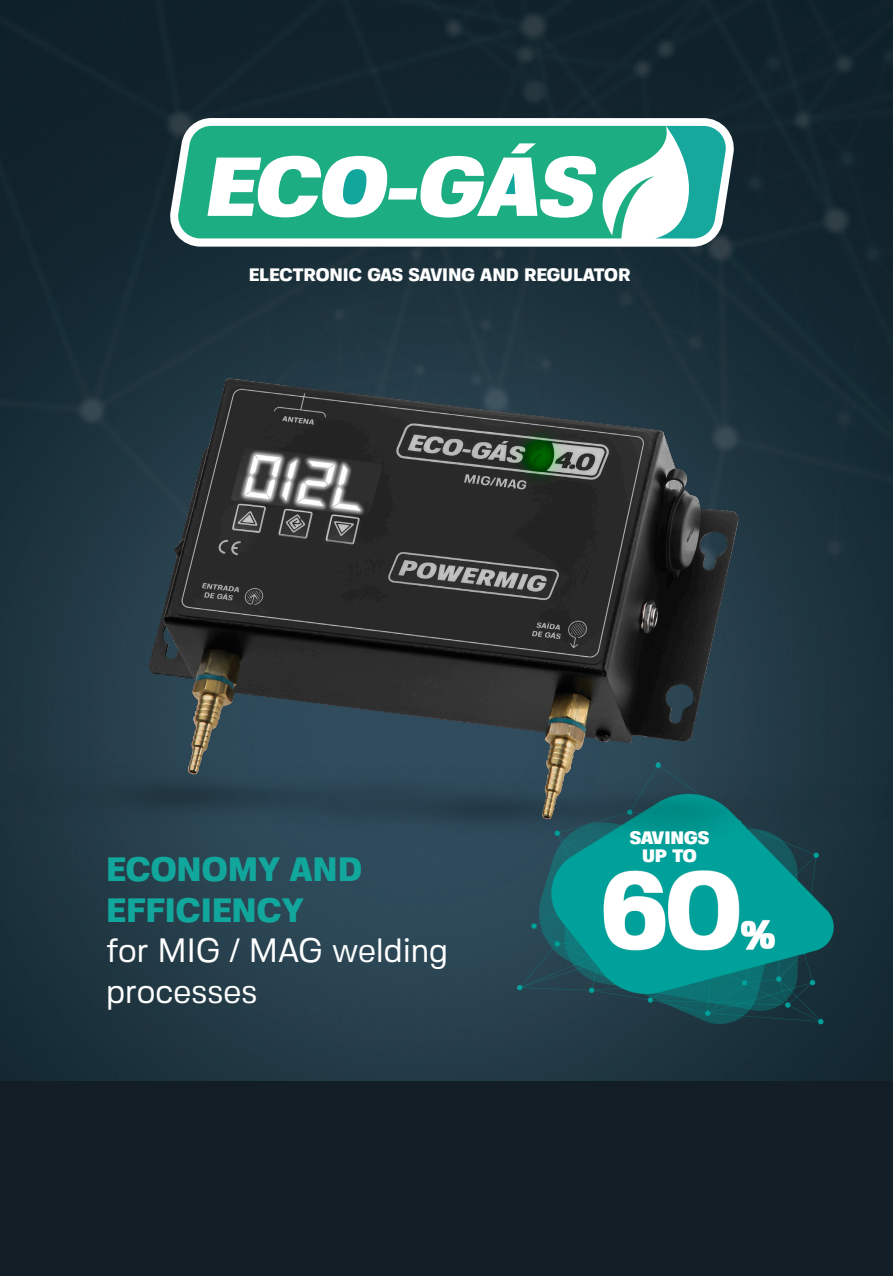
<style>
.page{position:relative;width:893px;height:1276px;background:#fff}
.page>*{position:absolute;margin:0;border:0;box-sizing:border-box;transform-origin:0 0}
.t1{font:33.75px/40.5px "Fivo Sans";color:#fff;scale:.96 1}
.t2{font:800 33.75px "Fivo Sans";color:#12a79d;scale:.96 1}
.t3{font:800 18px "Fivo Sans";color:#fff;scale:.96 1}
.t4{font:900 18px "Fivo Sans";letter-spacing:-.005em;color:#fff;scale:.96 1}
</style>
<div class="page">
<img style="left:0;top:0;width:893px;height:1081px">
<div style="left:0;top:1081px;width:893px;height:195px;background:#131d25"></div>
<img style="left:499px;top:888px;width:351px;height:151px">
<svg style="left:169px;top:118px;width:566px;height:95px"></svg>
<svg style="left:674px;top:126px;width:52px;height:87px"></svg>
<svg style="left:177px;top:126px;width:497px;height:87px;fill:#1dad82"></svg>
<svg style="left:342px;top:169px;width:26px;height:35px"></svg>
<img style="left:0;top:213px;width:893px;height:675px">
<p class="t3" style="left:249px;top:264px;width:399px">ELECTRONIC GAS SAVING AND REGULATOR</p>
<p class="t2" style="left:106px;top:848px;width:268px">ECONOMY AND</p>
<p class="t2" style="left:106px;top:889px;width:207px">EFFICIENCY</p>
<p class="t1" style="left:106px;top:930px;width:358px">for MIG / MAG welding processes</p>
<p class="t4" style="left:630px;top:826px;width:84px">SAVINGS</p>
<p class="t4" style="left:642px;top:844px;width:59px">UP TO</p>
</div>
